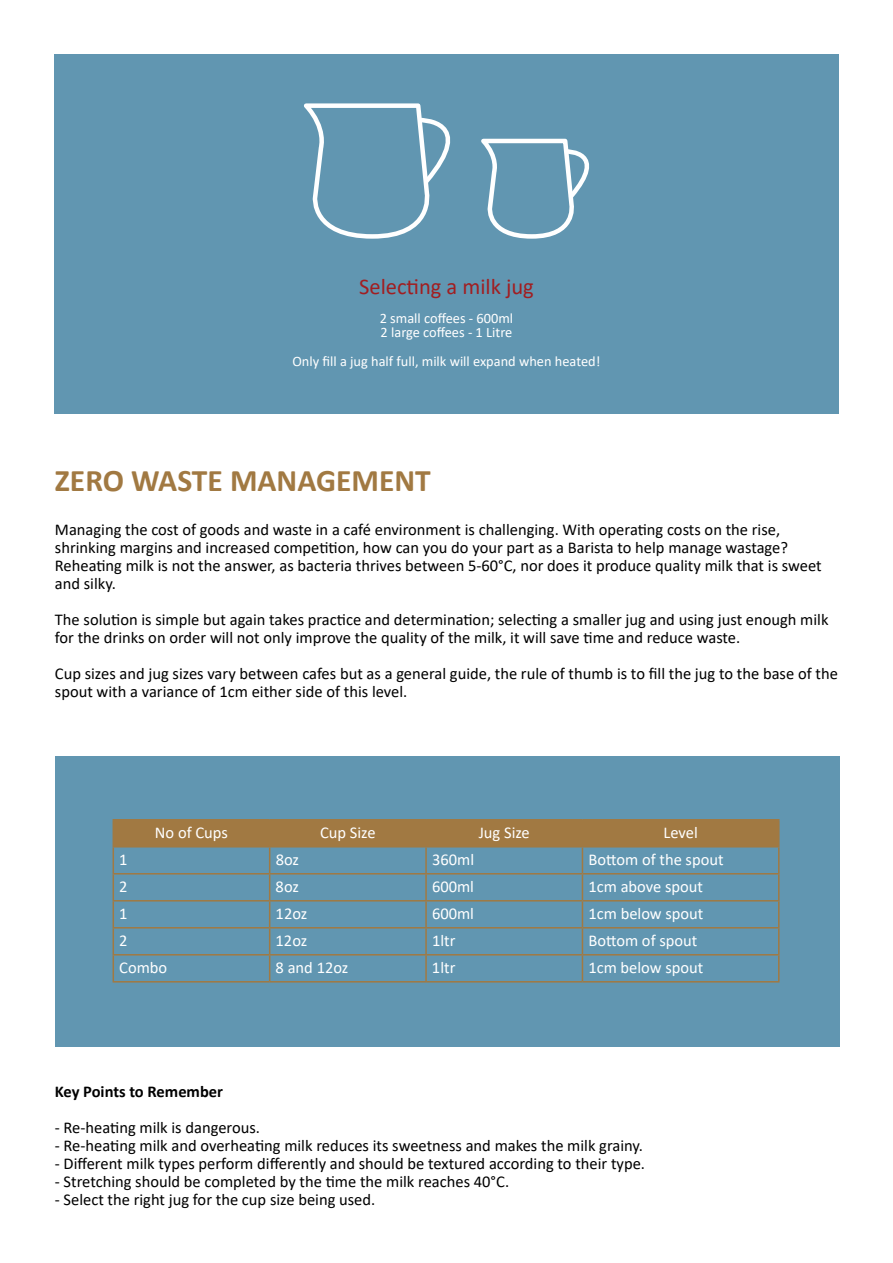
<style>
.page{position:relative;width:893px;height:1263px;background:#fff}
.page>*{position:absolute;margin:0;border:0;box-sizing:border-box;transform-origin:0 0}
.t1{font:700 31.5px "Calibri";color:#a17942}
.t2{font:22.5px "Calibri";color:#a11e21}
.t3{font:16.5px/18px "Calibri";color:#000}
.t4{font:16.5px "Calibri";color:#fff}
.t5{font:700 16.5px "Calibri";color:#000}
.t6{font:14.4px/14.4px "Calibri";color:#fff}
</style>
<div class="page">
<div style="left:54px;top:54px;width:785px;height:360px;background:#6196b1"></div>
<svg style="left:304px;top:103px;width:286px;height:136px"></svg>
<div style="left:55px;top:756px;width:785px;height:291px;background:#6196b1"></div>
<hr style="left:113px;top:819px;width:157px;height:1px;background:#a17942">
<hr style="left:270px;top:819px;width:156px;height:1px;background:#a17942">
<hr style="left:426px;top:819px;width:156px;height:1px;background:#a17942">
<hr style="left:582px;top:819px;width:197px;height:1px;background:#a17942">
<svg style="left:113px;top:820px;width:666px;height:161px"></svg>
<hr style="left:113px;top:981px;width:157px;height:1px;background:#a17942">
<hr style="left:270px;top:981px;width:156px;height:1px;background:#a17942">
<hr style="left:426px;top:981px;width:156px;height:1px;background:#a17942">
<hr style="left:582px;top:981px;width:197px;height:1px;background:#a17942">
<h2 class="t2" style="left:359px;top:271px;width:176px">Selecting a milk jug</h2>
<p class="t6" style="left:380px;top:310px;width:135px">2 small coffees - 600ml<br>2 large coffees - 1 Litre</p>
<p class="t6" style="left:292px;top:353px;width:309px">Only fill a jug half full, milk will expand when heated!</p>
<h1 class="t1" style="left:55px;top:458px;width:377px">ZERO WASTE MANAGEMENT</h1>
<p class="t3" style="left:55px;top:520px;width:768px">Managing the cost of goods and waste in a café environment is challenging. With operating costs on the rise, shrinking margins and increased competition, how can you do your part as a Barista to help manage wastage?<br>Reheating milk is not the answer, as bacteria thrives between 5-60°C, nor does it produce quality milk that is sweet and silky.</p>
<p class="t3" style="left:55px;top:610px;width:775px">The solution is simple but again takes practice and determination; selecting a smaller jug and using just enough milk for the drinks on order will not only improve the quality of the milk, it will save time and reduce waste.</p>
<p class="t3" style="left:55px;top:664px;width:784px">Cup sizes and jug sizes vary between cafes but as a general guide, the rule of thumb is to fill the jug to the base of the spout with a variance of 1cm either side of this level.</p>
<p class="t4" style="left:155px;top:821px;width:75px">No of Cups</p>
<p class="t4" style="left:320px;top:821px;width:57px">Cup Size</p>
<p class="t4" style="left:479px;top:821px;width:53px">Jug Size</p>
<p class="t4" style="left:663px;top:821px;width:36px">Level</p>
<p class="t4" style="left:119px;top:848px;width:10px">1</p>
<p class="t4" style="left:276px;top:848px;width:25px">8oz</p>
<p class="t4" style="left:432px;top:848px;width:44px">360ml</p>
<p class="t4" style="left:588px;top:848px;width:137px">Bottom of the spout</p>
<p class="t4" style="left:119px;top:875px;width:10px">2</p>
<p class="t4" style="left:276px;top:875px;width:25px">8oz</p>
<p class="t4" style="left:432px;top:875px;width:44px">600ml</p>
<p class="t4" style="left:588px;top:875px;width:116px">1cm above spout</p>
<p class="t4" style="left:119px;top:902px;width:10px">1</p>
<p class="t4" style="left:276px;top:902px;width:33px">12oz</p>
<p class="t4" style="left:432px;top:902px;width:44px">600ml</p>
<p class="t4" style="left:588px;top:902px;width:117px">1cm below spout</p>
<p class="t4" style="left:119px;top:929px;width:10px">2</p>
<p class="t4" style="left:276px;top:929px;width:33px">12oz</p>
<p class="t4" style="left:432px;top:929px;width:25px">1ltr</p>
<p class="t4" style="left:588px;top:929px;width:111px">Bottom of spout</p>
<p class="t4" style="left:119px;top:956px;width:50px">Combo</p>
<p class="t4" style="left:276px;top:956px;width:74px">8 and 12oz</p>
<p class="t4" style="left:432px;top:956px;width:25px">1ltr</p>
<p class="t4" style="left:588px;top:956px;width:117px">1cm below spout</p>
<p class="t5" style="left:55px;top:1080px;width:170px">Key Points to Remember</p>
<p class="t3" style="left:55px;top:1118px;width:207px">- Re-heating milk is dangerous.</p>
<p class="t3" style="left:55px;top:1136px;width:590px">- Re-heating milk and overheating milk reduces its sweetness and makes the milk grainy.</p>
<p class="t3" style="left:55px;top:1154px;width:592px">- Different milk types perform differently and should be textured according to their type.</p>
<p class="t3" style="left:55px;top:1172px;width:456px">- Stretching should be completed by the time the milk reaches 40°C.</p>
<p class="t3" style="left:55px;top:1190px;width:322px">- Select the right jug for the cup size being used.</p>
</div>
